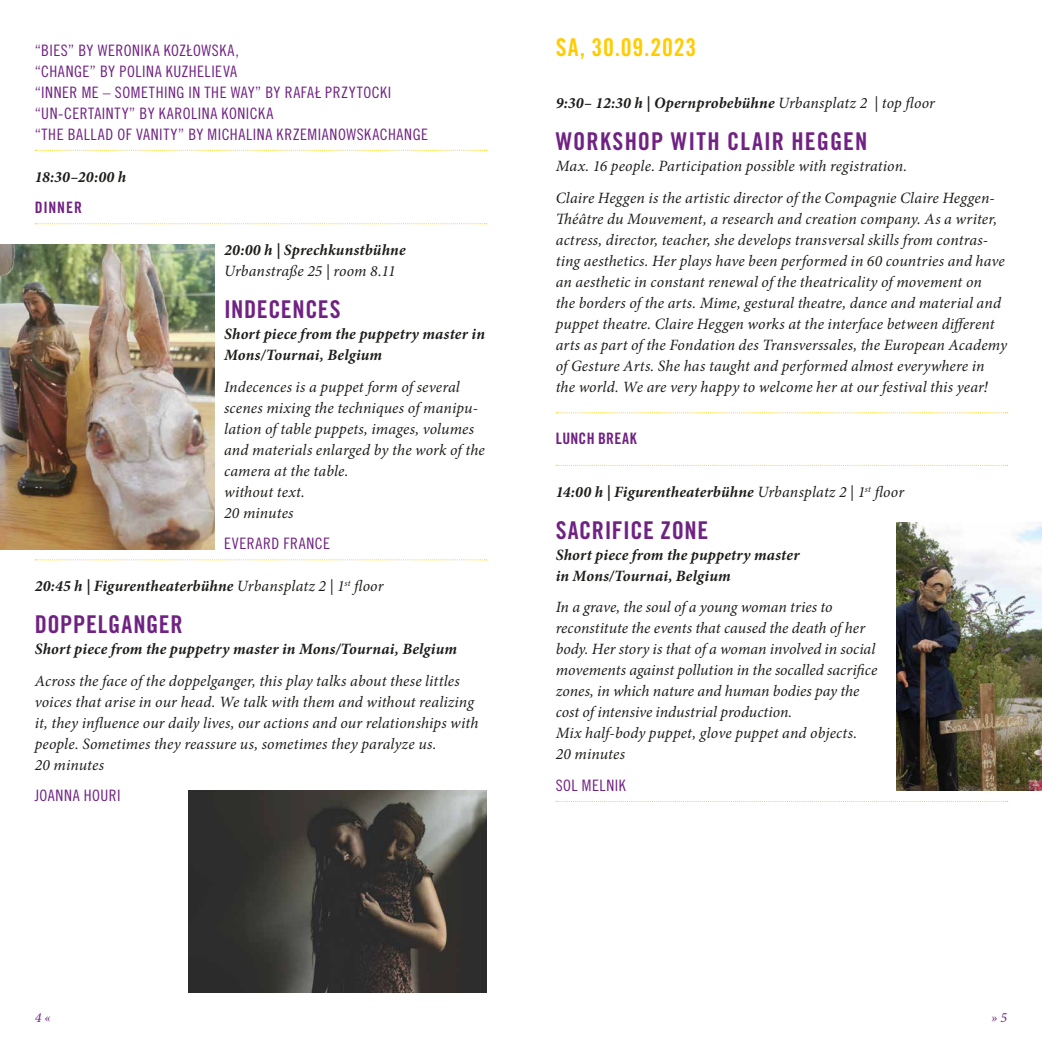
<style>
.page{position:relative;width:1042px;height:1042px;background:#fff}
.page>*{position:absolute;margin:0;border:0;box-sizing:border-box;transform-origin:0 0}
.t1{font:24.5px "Trade Gothic Bold Cond Twenty";letter-spacing:.03em;color:#702283}
.t2{font:24.5px "Trade Gothic Bold Cond Twenty";letter-spacing:.05em;color:#702283}
.t3{font:24.5px "Trade Gothic Bold Cond Twenty";letter-spacing:.03em;color:#fc0}
.t4{font:italic 15.75px/21px "Minion Pro";letter-spacing:.005em;color:#1d1d1b}
.t5{font:italic 700 15.75px/21px "Minion Pro";letter-spacing:.01em;color:#1d1d1b}
.t6{font:15.75px/21px "Trade Gothic Cond Eighteen";letter-spacing:.035em;color:#702283}
.t7{font:15.75px "Trade Gothic Bold Cond Twenty";letter-spacing:.02em;color:#702283}
.t8{font:15.75px "Trade Gothic Bold Cond Twenty";letter-spacing:.04em;color:#702283}
.t9{font:italic 14px "Minion Pro";color:#702283}
.s1{font-weight:400}
</style>
<div class="page">
<svg style="left:35px;top:150px;width:452px;height:1px"></svg>
<svg style="left:35px;top:223px;width:452px;height:1px"></svg>
<svg style="left:35px;top:559px;width:452px;height:1px"></svg>
<svg style="left:556px;top:412px;width:452px;height:1px"></svg>
<svg style="left:556px;top:465px;width:452px;height:1px"></svg>
<svg style="left:556px;top:801px;width:452px;height:1px"></svg>
<img style="left:0;top:245px;width:214px;height:304px">
<img style="left:896px;top:522px;width:146px;height:269px">
<img style="left:188px;top:791px;width:298px;height:201px">
<p class="t6" style="left:35px;top:39px;width:395px">“BIES” BY WERONIKA KOZŁOWSKA,<br>“CHANGE” BY POLINA KUZHELIEVA<br>“INNER ME – SOMETHING IN THE WAY” BY RAFAŁ PRZYTOCKI “UN-CERTAINTY” BY KAROLINA KONICKA<br>“THE BALLAD OF VANITY” BY MICHALINA KRZEMIANOWSKACHANGE</p>
<p class="t5" style="left:35px;top:166px;width:93px">18:30–20:00 h</p>
<p class="t8" style="left:35px;top:198px;width:49px">DINNER</p>
<p class="t5" style="left:224px;top:239px;width:183px">20:00 h | Sprechkunstbühne</p>
<p class="t4" style="left:224px;top:261px;width:173px">Urbanstraße 25 | room 8.11</p>
<h1 class="t1" style="left:224px;top:295px;width:118px">INDECENCES</h1>
<p class="t5" style="left:224px;top:323px;width:262px">Short piece from the puppetry master in<br>Mons/Tournai, Belgium</p>
<p class="t4" style="left:224px;top:376px;width:262px">Indecences is a puppet form of several scenes mixing the techniques of manipu&shy;lation of table puppets, images, volumes and materials enlarged by the work of the camera at the table.<br>without text.<br>20 minutes</p>
<p class="t6" style="left:224px;top:533px;width:107px">EVERARD FRANCE</p>
<p class="t5" style="left:35px;top:575px;width:350px">20:45 h | Figurentheaterbühne <span class="s1">Urbansplatz 2 | 1</span><sup>st</sup> <span class="s1">floor</span></p>
<h1 class="t1" style="left:35px;top:610px;width:150px">DOPPELGANGER</h1>
<p class="t5" style="left:35px;top:638px;width:424px">Short piece from the puppetry master in Mons/Tournai, Belgium</p>
<p class="t4" style="left:35px;top:670px;width:445px">Across the face of the doppelganger, this play talks about these littles voices that arise in our head. We talk with them and without realizing it, they influence our daily lives, our actions and our relationships with people. Sometimes they reassure us, sometimes they paralyze us.<br>20 minutes</p>
<p class="t6" style="left:35px;top:785px;width:87px">JOANNA HOURI</p>
<h1 class="t3" style="left:556px;top:32px;width:142px">SA, 30.09.2023</h1>
<p class="t5" style="left:556px;top:92px;width:381px">9:30– 12:30 h | Opernprobebühne <span class="s1">Urbansplatz 2 | top floor</span></p>
<h1 class="t2" style="left:556px;top:127px;width:313px">WORKSHOP WITH CLAIR HEGGEN</h1>
<p class="t4" style="left:556px;top:150px;width:440px;line-height:31.5px">Max. 16 people. Participation possible with registration.<br>Claire Heggen is the artistic director of the Compagnie Claire Heggen-</p>
<p class="t4" style="left:556px;top:208px;width:453px">Théâtre du Mouvement, a research and creation company. As a writer, actress, director, teacher, she develops transversal skills from contras&shy;ting aesthetics. Her plays have been performed in 60 countries and have an aesthetic in constant renewal of the theatricality of movement on<br>the borders of the arts. Mime, gestural theatre, dance and material and puppet theatre. Claire Heggen works at the interface between different arts as part of the Fondation des Transverssales, the European Academy of Gesture Arts. She has taught and performed almost everywhere in the world. We are very happy to welcome her at our festival this year!</p>
<p class="t7" style="left:556px;top:429px;width:83px">LUNCH BREAK</p>
<p class="t5" style="left:556px;top:481px;width:350px">14:00 h | Figurentheaterbühne <span class="s1">Urbansplatz 2 | 1</span><sup>st</sup> <span class="s1">floor</span></p>
<h1 class="t1" style="left:556px;top:515px;width:154px">SACRIFICE ZONE</h1>
<p class="t5" style="left:556px;top:544px;width:245px">Short piece from the puppetry master in Mons/Tournai, Belgium</p>
<p class="t4" style="left:556px;top:597px;width:323px">In a grave, the soul of a young woman tries to reconstitute the events that caused the death of her body. Her story is that of a woman involved in social movements against pollution in the socalled sacrifice zones, in which nature and human bodies pay the cost of intensive industrial production.<br>Mix half-body puppet, glove puppet and objects.<br>20 minutes</p>
<p class="t6" style="left:556px;top:774px;width:71px">SOL MELNIK</p>
<p class="t9" style="left:35px;top:1008px;width:18px">4 «</p>
<p class="t9" style="left:991px;top:1008px;width:18px">» 5</p>
</div>
